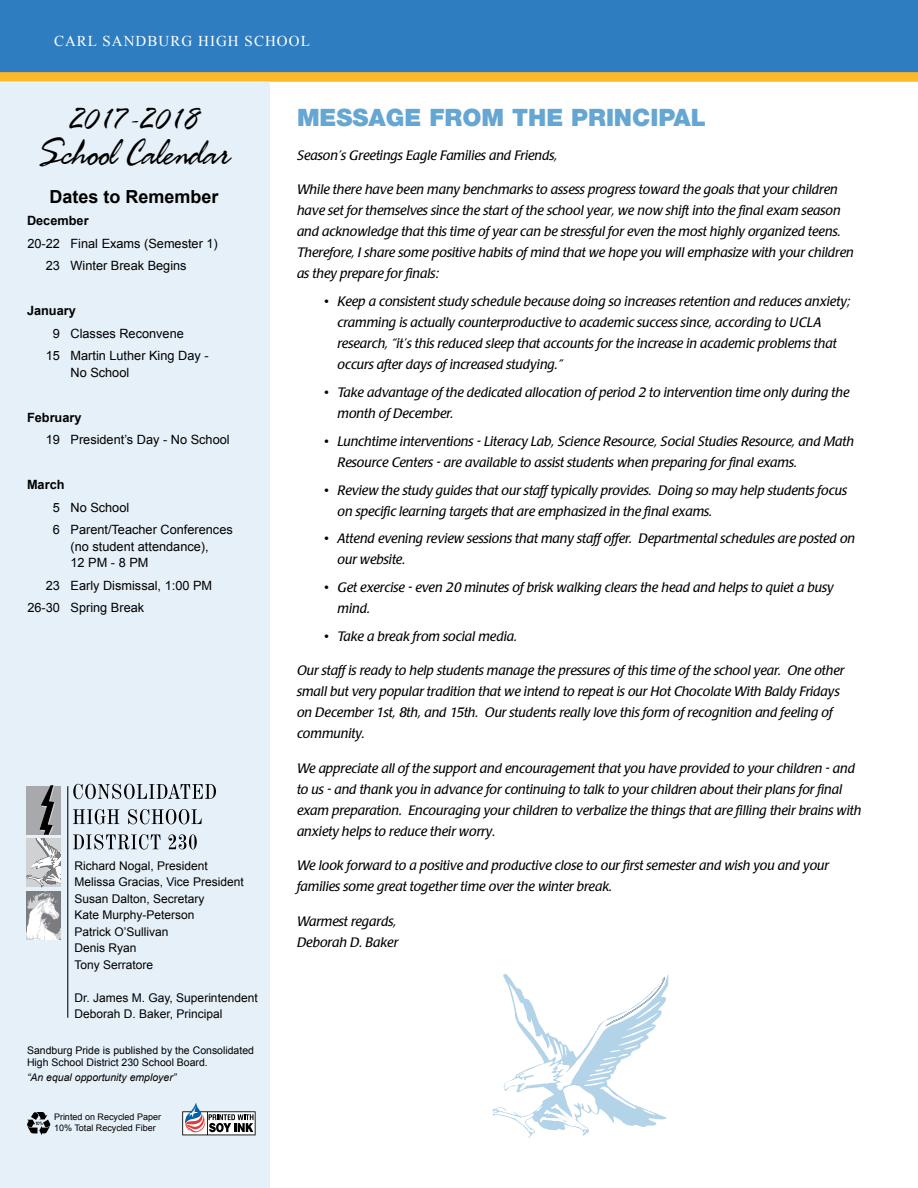
<style>
.page{position:relative;width:918px;height:1188px;background:#fff}
.page>*{position:absolute;margin:0;border:0;box-sizing:border-box;transform-origin:0 0}
.t1{font:39px "Fresh Script";color:#000}
.t2{font:30px "Fresh Script";color:#000}
.t3{font:900 24px "Helvetica Neue";color:#66a6d3}
.t4{font:700 18px "Arial";color:#000}
.t5{font:15px "Times New Roman";letter-spacing:.07em;color:#fff}
.t6{font:italic 13.5px/21px "Poppl Laudatio";color:#000}
.t7{font:12.75px/22.5px "Arial";color:#000}
.t8{font:700 12.75px "Arial";color:#000}
.t9{font:12px/16.5px "Arial";color:#000}
.t10{font:10.5px/12.6px "Arial";color:#000}
.t11{font:italic 10.5px "Arial";color:#000}
.t12{font:9px/10.8px "Arial";color:#000}
</style>
<div class="page">
<div style="left:0;top:0;width:918px;height:81px;background:#2f7dc1"></div>
<div style="left:0;top:78px;width:270px;height:1110px;background:#e6f0f8"></div>
<svg style="left:182px;top:1103px;width:74px;height:32px"></svg>
<svg style="left:27px;top:1112px;width:23px;height:23px"></svg>
<svg style="left:73px;top:784px;width:143px;height:15px"></svg>
<svg style="left:73px;top:809px;width:46px;height:15px"></svg>
<svg style="left:128px;top:809px;width:74px;height:15px"></svg>
<svg style="left:73px;top:834px;width:87px;height:16px"></svg>
<svg style="left:169px;top:834px;width:28px;height:15px"></svg>
<hr style="left:67px;top:786px;width:1px;height:232px;background:#000">
<div style="left:26px;top:786px;width:35px;height:49px;background:#a7a9ac"></div>
<svg style="left:26px;top:786px;width:34px;height:154px"></svg>
<div style="left:0;top:72px;width:918px;height:9px;background:#fdb827"></div>
<svg style="left:493px;top:974px;width:175px;height:164px"></svg>
<p class="t5" style="left:54px;top:31px;width:257px">CARL SANDBURG HIGH SCHOOL</p>
<h2 class="t2" style="left:69px;top:106px;width:131px">2017-2018</h2>
<h1 class="t1" style="left:39px;top:135px;width:191px">School Calendar</h1>
<h3 class="t4" style="left:49px;top:185px;width:171px">Dates to Remember</h3>
<p class="t8" style="left:27px;top:212px;width:63px">December</p>
<p class="t7" style="left:46px;top:232px;width:174px;text-indent:-18px">20-22 Final Exams (Semester 1)<br>23 Winter Break Begins</p>
<p class="t8" style="left:27px;top:302px;width:50px">January</p>
<p class="t7" style="left:46px;top:322px;width:164px;text-indent:7px">9 Classes Reconvene<br>15 Martin Luther King Day -</p>
<p class="t7" style="left:71px;top:361px;width:60px">No School</p>
<p class="t8" style="left:27px;top:409px;width:56px">February</p>
<p class="t7" style="left:46px;top:429px;width:185px">19 President’s Day - No School</p>
<p class="t8" style="left:27px;top:476px;width:39px">March</p>
<p class="t7" style="left:53px;top:496px;width:181px">5 No School<br>6 Parent/Teacher Conferences</p>
<p class="t7" style="left:71px;top:538px;width:140px;line-height:16.5px">(no student attendance),<br>12 PM - 8 PM</p>
<p class="t7" style="left:27px;top:574px;width:186px;text-indent:18px">23 Early Dismissal, 1:00 PM<br>26-30 Spring Break</p>
<p class="t9" style="left:75px;top:857px;width:171px">Richard Nogal, President<br>Melissa Gracias, Vice President<br>Susan Dalton, Secretary<br>Kate Murphy-Peterson<br>Patrick O’Sullivan<br>Denis Ryan<br>Tony Serratore</p>
<p class="t9" style="left:75px;top:989px;width:185px">Dr. James M. Gay, Superintendent<br>Deborah D. Baker, Principal</p>
<p class="t10" style="left:27px;top:1044px;width:229px">Sandburg Pride is published by the Consolidated<br>High School District 230 School Board.</p>
<p class="t11" style="left:27px;top:1071px;width:151px">“An equal opportunity employer”</p>
<p class="t12" style="left:54px;top:1112px;width:109px">Printed on Recycled Paper<br>10% Total Recycled Fiber</p>
<h3 class="t3" style="left:297px;top:104px;width:410px">MESSAGE FROM THE PRINCIPAL</h3>
<p class="t6" style="left:297px;top:145px;width:262px">Season’s Greetings Eagle Families and Friends,</p>
<p class="t6" style="left:297px;top:180px;width:558px">While there have been many benchmarks to assess progress toward the goals that your children have set for themselves since the start of the school year, we now shift into the final exam season and acknowledge that this time of year can be stressful for even the most highly organized teens.<br>Therefore, I share some positive habits of mind that we hope you will emphasize with your children as they prepare for finals:</p>
<p class="t6" style="left:338px;top:291px;width:514px;text-indent:-14px">• Keep a consistent study schedule because doing so increases retention and reduces anxiety; cramming is actually counterproductive to academic success since, according to UCLA research, “it’s this reduced sleep that accounts for the increase in academic problems that occurs after days of increased studying.”</p>
<p class="t6" style="left:338px;top:382px;width:514px;text-indent:-14px">• Take advantage of the dedicated allocation of period 2 to intervention time only during the month of December.</p>
<p class="t6" style="left:338px;top:431px;width:518px;text-indent:-14px">• Lunchtime interventions - Literacy Lab, Science Resource, Social Studies Resource, and Math<br>Resource Centers - are available to assist students when preparing for final exams.</p>
<p class="t6" style="left:338px;top:480px;width:511px;text-indent:-14px">• Review the study guides that our staff typically provides. Doing so may help students focus on specific learning targets that are emphasized in the final exams.</p>
<p class="t6" style="left:338px;top:528px;width:519px;text-indent:-14px">• Attend evening review sessions that many staff offer. Departmental schedules are posted on our website.</p>
<p class="t6" style="left:338px;top:577px;width:498px;text-indent:-14px">• Get exercise - even 20 minutes of brisk walking clears the head and helps to quiet a busy mind.</p>
<p class="t6" style="left:324px;top:626px;width:195px">• Take a break from social media.</p>
<p class="t6" style="left:297px;top:660px;width:549px">Our staff is ready to help students manage the pressures of this time of the school year. One other small but very popular tradition that we intend to repeat is our Hot Chocolate With Baldy Fridays on December 1st, 8th, and 15th. Our students really love this form of recognition and feeling of community.</p>
<p class="t6" style="left:297px;top:758px;width:566px">We appreciate all of the support and encouragement that you have provided to your children - and to us - and thank you in advance for continuing to talk to your children about their plans for final exam preparation. Encouraging your children to verbalize the things that are filling their brains with anxiety helps to reduce their worry.</p>
<p class="t6" style="left:297px;top:856px;width:534px">We look forward to a positive and productive close to our first semester and wish you and your families some great together time over the winter break.</p>
<p class="t6" style="left:297px;top:911px;width:103px">Warmest regards,<br>Deborah D. Baker</p>
</div>
